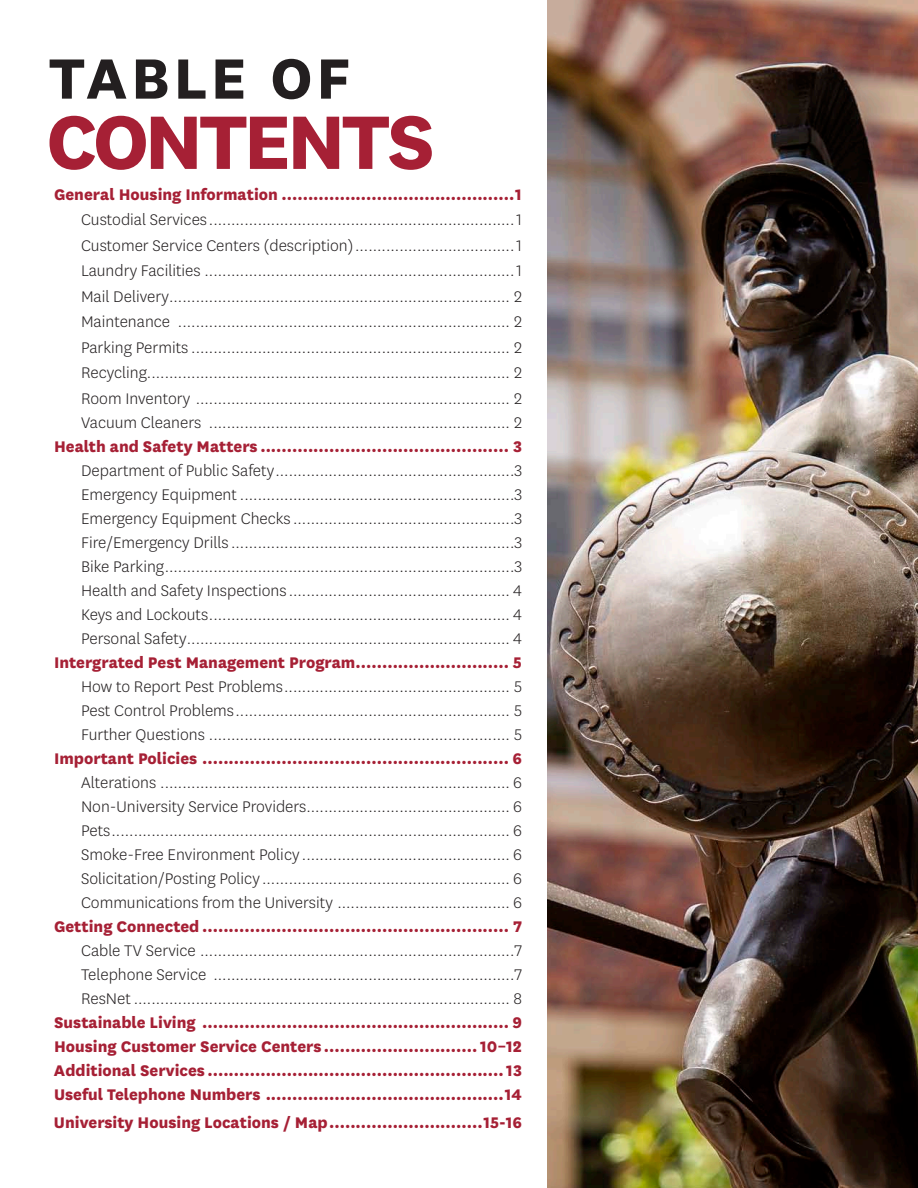
<style>
.page{position:relative;width:918px;height:1188px;background:#fff}
.page>*{position:absolute;margin:0;border:0;box-sizing:border-box;transform-origin:0 0}
.t1{font:700 78.15px "National 2";letter-spacing:-.035em;color:#a62035}
.t2{font:700 58.65px "National 2";letter-spacing:.085em;color:#231f20}
.t3{font:300 18px "National";color:#231f20}
.t4{font:800 18px "National";color:#a62035}
</style>
<div class="page">
<img style="left:548px;top:0;width:370px;height:1188px">
<p class="t2" style="left:48px;top:42px;width:304px">TABLE OF</p>
<p class="t1" style="left:47px;top:94px;width:389px">CONTENTS</p>
<p class="t4" style="left:54px;top:181px;width:469px">General Housing Information ............................................1</p>
<p class="t3" style="left:81px;top:208px;width:443px">Custodial Services.....................................................................1</p>
<p class="t3" style="left:81px;top:234px;width:442px">Customer Service Centers (description)....................................1</p>
<p class="t3" style="left:81px;top:259px;width:442px">Laundry Facilities ......................................................................1</p>
<p class="t3" style="left:81px;top:285px;width:442px">Mail Delivery............................................................................. 2</p>
<p class="t3" style="left:81px;top:310px;width:442px">Maintenance ........................................................................... 2</p>
<p class="t3" style="left:81px;top:336px;width:442px">Parking Permits ........................................................................ 2</p>
<p class="t3" style="left:81px;top:361px;width:442px">Recycling.................................................................................. 2</p>
<p class="t3" style="left:81px;top:387px;width:442px">Room Inventory ....................................................................... 2</p>
<p class="t3" style="left:81px;top:411px;width:442px">Vacuum Cleaners .................................................................... 2</p>
<p class="t4" style="left:54px;top:433px;width:470px">Health and Safety Matters ............................................... 3</p>
<p class="t3" style="left:81px;top:459px;width:442px">Department of Public Safety......................................................3</p>
<p class="t3" style="left:81px;top:483px;width:442px">Emergency Equipment ..............................................................3</p>
<p class="t3" style="left:81px;top:507px;width:442px">Emergency Equipment Checks..................................................3</p>
<p class="t3" style="left:81px;top:531px;width:442px">Fire/Emergency Drills................................................................3</p>
<p class="t3" style="left:81px;top:555px;width:442px">Bike Parking...............................................................................3</p>
<p class="t3" style="left:81px;top:579px;width:443px">Health and Safety Inspections.................................................. 4</p>
<p class="t3" style="left:81px;top:603px;width:442px">Keys and Lockouts.................................................................... 4</p>
<p class="t3" style="left:81px;top:627px;width:442px">Personal Safety......................................................................... 4</p>
<p class="t4" style="left:54px;top:649px;width:469px">Intergrated Pest Management Program............................. 5</p>
<p class="t3" style="left:81px;top:675px;width:443px">How to Report Pest Problems................................................... 5</p>
<p class="t3" style="left:81px;top:699px;width:442px">Pest Control Problems.............................................................. 5</p>
<p class="t3" style="left:81px;top:723px;width:442px">Further Questions .................................................................... 5</p>
<p class="t4" style="left:54px;top:745px;width:469px">Important Policies .......................................................... 6</p>
<p class="t3" style="left:81px;top:771px;width:443px">Alterations ............................................................................... 6</p>
<p class="t3" style="left:81px;top:795px;width:442px">Non-University Service Providers.............................................. 6</p>
<p class="t3" style="left:81px;top:819px;width:442px">Pets.......................................................................................... 6</p>
<p class="t3" style="left:81px;top:843px;width:442px">Smoke-Free Environment Policy ............................................... 6</p>
<p class="t3" style="left:81px;top:867px;width:442px">Solicitation/Posting Policy ........................................................ 6</p>
<p class="t3" style="left:81px;top:891px;width:443px">Communications from the University ....................................... 6</p>
<p class="t4" style="left:54px;top:913px;width:469px">Getting Connected .......................................................... 7</p>
<p class="t3" style="left:81px;top:939px;width:442px">Cable TV Service .......................................................................7</p>
<p class="t3" style="left:81px;top:963px;width:442px">Telephone Service ....................................................................7</p>
<p class="t3" style="left:81px;top:987px;width:443px">ResNet..................................................................................... 8</p>
<p class="t4" style="left:54px;top:1009px;width:470px">Sustainable Living .......................................................... 9</p>
<p class="t4" style="left:54px;top:1033px;width:469px">Housing Customer Service Centers ............................. 10–12</p>
<p class="t4" style="left:54px;top:1057px;width:470px">Additional Services ........................................................13</p>
<p class="t4" style="left:54px;top:1081px;width:469px">Useful Telephone Numbers .............................................14</p>
<p class="t4" style="left:54px;top:1110px;width:470px">University Housing Locations / Map.............................15-16</p>
</div>
